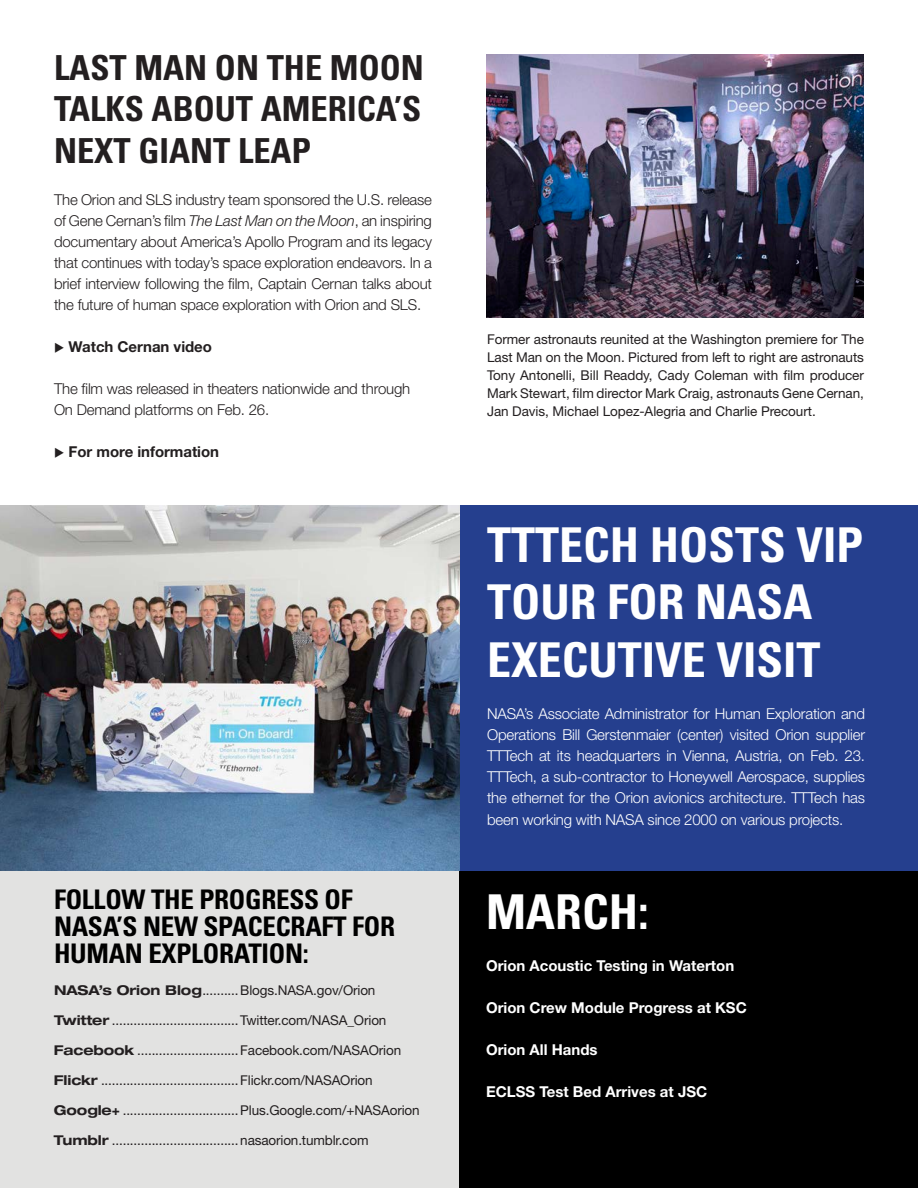
<style>
.page{position:relative;width:918px;height:1188px;background:#fff}
.page>*{position:absolute;margin:0;border:0;box-sizing:border-box;transform-origin:0 0}
.t1{font:700 condensed 48px/57.6px "Univers LT Std";color:#fff}
.t2{font:700 condensed 34.5px/41.4px "Univers LT Std";color:#231f20;text-align:justify}
.t3{font:700 condensed 27px/27px "Univers LT Std";letter-spacing:-.01em;color:#000}
.t4{font:300 15px/21px "Helvetica Neue LT Std";letter-spacing:-.015em;color:#231f20;text-align:justify}
.t5{font:300 15px/21.1px "Helvetica Neue LT Std";letter-spacing:-.015em;color:#fff;text-align:justify}
.t6{font:700 15px "Helvetica Neue LT Std";color:#fff}
.t7{font:700 15px "Helvetica Neue LT Std";letter-spacing:-.005em;color:#231f20}
.t8{font:13.5px/18px "Helvetica Neue LT Std";letter-spacing:-.01em;color:#231f20;text-align:justify}
.s1{font-style:italic}
.s2{font-weight:700;font-stretch:expanded}
</style>
<div class="page">
<div style="left:459px;top:870px;width:459px;height:318px;background:#000"></div>
<div style="left:0;top:870px;width:459px;height:318px;background:#e2e2e1"></div>
<img style="left:486px;top:54px;width:378px;height:263px">
<div style="left:0;top:505px;width:918px;height:365px;background:#253f8e"></div>
<img style="left:0;top:505px;width:459px;height:365px">
<p class="t2" style="left:54px;top:47px;width:371px">LAST MAN ON THE MOON TALKS ABOUT AMERICA’S NEXT GIANT LEAP</p>
<p class="t4" style="left:54px;top:188px;width:380px">The Orion and SLS industry team sponsored the U.S. release of Gene Cernan’s film <span class="s1">The Last Man on the Moon</span>, an inspiring documentary about America’s Apollo Program and its legacy that continues with today’s space exploration endeavors. In a brief interview following the film, Captain Cernan talks about the future of human space exploration with Orion and SLS.</p>
<p class="t7" style="left:54px;top:337px;width:160px">◆ Watch Cernan video</p>
<p class="t4" style="left:54px;top:377px;width:358px">The film was released in theaters nationwide and through<br>On Demand platforms on Feb. 26.</p>
<p class="t7" style="left:54px;top:442px;width:167px">◆ For more information</p>
<p class="t3" style="left:54px;top:886px;width:343px">FOLLOW THE PROGRESS OF<br>NASA’S NEW SPACECRAFT FOR<br>HUMAN EXPLORATION:</p>
<p class="t8" style="left:54px;top:981px;width:323px"><span class="s2">NASA’s Orion Blog</span>..........Blogs.NASA.gov/Orion</p>
<p class="t8" style="left:54px;top:1011px;width:334px"><span class="s2">Twitter</span> ...................................Twitter.com/NASA_Orion</p>
<p class="t8" style="left:54px;top:1041px;width:349px"><span class="s2">Facebook</span> ............................Facebook.com/NASAOrion</p>
<p class="t8" style="left:54px;top:1071px;width:320px"><span class="s2">Flickr</span> ......................................Flickr.com/NASAOrion</p>
<p class="t8" style="left:54px;top:1101px;width:367px"><span class="s2">Google+</span> ................................Plus.Google.com/+NASAorion</p>
<p class="t8" style="left:54px;top:1131px;width:316px"><span class="s2">Tumblr</span> ...................................nasaorion.tumblr.com</p>
<p class="t8" style="left:487px;top:330px;width:378px">Former astronauts reunited at the Washington premiere for The Last Man on the Moon. Pictured from left to right are astronauts Tony Antonelli, Bill Readdy, Cady Coleman with film producer Mark Stewart, film director Mark Craig, astronauts Gene Cernan, Jan Davis, Michael Lopez-Alegria and Charlie Precourt.</p>
<p class="t1" style="left:487px;top:516px;width:378px">TTTECH HOSTS VIP<br>TOUR FOR NASA<br>EXECUTIVE VISIT</p>
<p class="t5" style="left:487px;top:703px;width:380px">NASA’s Associate Administrator for Human Exploration and Operations Bill Gerstenmaier (center) visited Orion supplier TTTech at its headquarters in Vienna, Austria, on Feb. 23.<br>TTTech, a sub-contractor to Honeywell Aerospace, supplies the ethernet for the Orion avionics architecture. TTTech has been working with NASA since 2000 on various projects.</p>
<p class="t1" style="left:486px;top:883px;width:164px">MARCH:</p>
<p class="t6" style="left:486px;top:956px;width:250px">Orion Acoustic Testing in Waterton</p>
<p class="t6" style="left:486px;top:998px;width:262px">Orion Crew Module Progress at KSC</p>
<p class="t6" style="left:486px;top:1040px;width:113px">Orion All Hands</p>
<p class="t6" style="left:486px;top:1082px;width:223px">ECLSS Test Bed Arrives at JSC</p>
</div>
